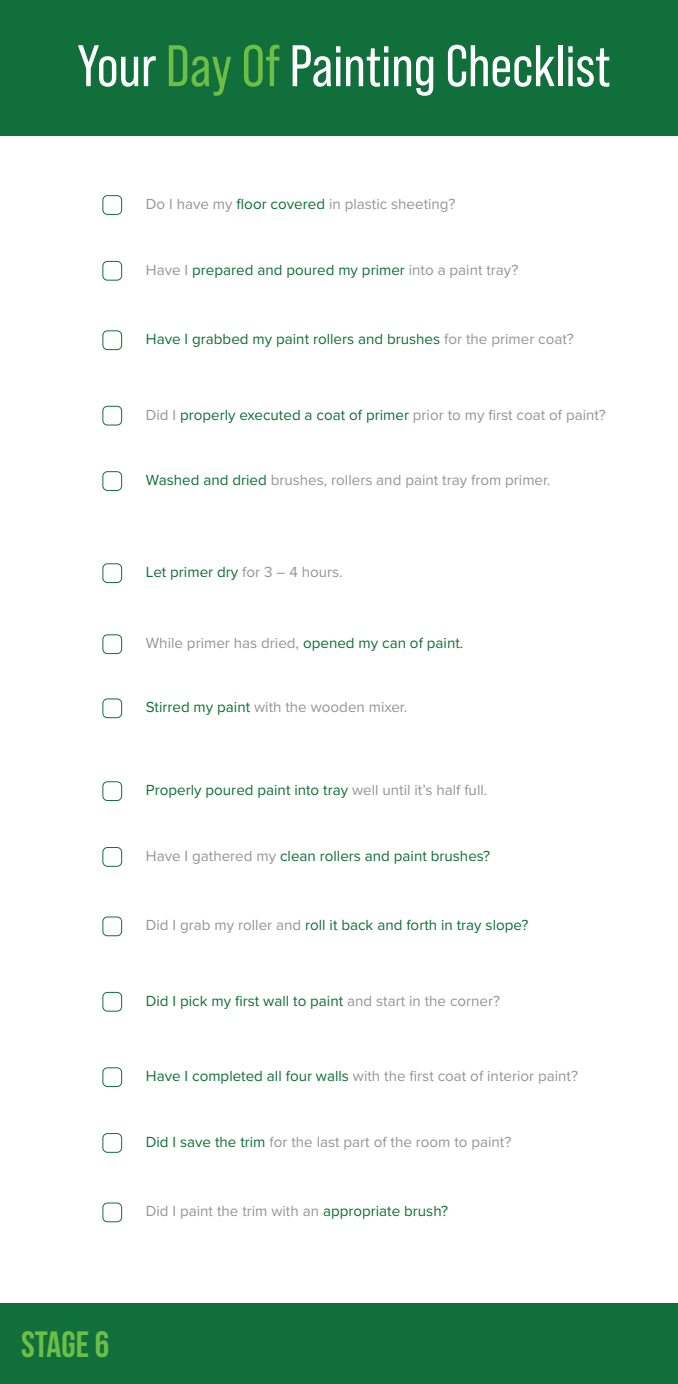
<style>
.page{position:relative;width:678px;height:1384px;background:#fff}
.page>*{position:absolute;margin:0;border:0;box-sizing:border-box;transform-origin:0 0}
.t1{font:58.4px "Bebas Neue Pro";color:#fff}
.t2{font:700 36.6px "Bebas Neue";color:#6dbe46}
.t3{font:15.2px "Proxima Nova";color:#939598}
.t4{font:15.2px "Proxima Nova";color:#106f3a}
.s1{color:#6dbe46}
.s2{color:#106f3a}
.s3{color:#939598}
</style>
<div class="page">
<div style="left:0;top:0;width:677px;height:135px;background:#106f3a"></div>
<div style="left:0;top:1303px;width:677px;height:80px;background:#106f3a"></div>
<div style="left:102px;top:471px;width:20px;height:20px;border:1px solid #106f3a;border-radius:5px"></div>
<div style="left:102px;top:634px;width:20px;height:20px;border:1px solid #106f3a;border-radius:5px"></div>
<div style="left:102px;top:195px;width:20px;height:20px;border:1px solid #106f3a;border-radius:5px"></div>
<div style="left:102px;top:330px;width:20px;height:20px;border:1px solid #106f3a;border-radius:5px"></div>
<div style="left:102px;top:563px;width:20px;height:20px;border:1px solid #106f3a;border-radius:5px"></div>
<div style="left:102px;top:406px;width:20px;height:19px;border:1px solid #106f3a;border-radius:5px"></div>
<div style="left:102px;top:698px;width:20px;height:20px;border:1px solid #106f3a;border-radius:5px"></div>
<div style="left:102px;top:261px;width:20px;height:20px;border:1px solid #106f3a;border-radius:5px"></div>
<div style="left:102px;top:781px;width:20px;height:20px;border:1px solid #106f3a;border-radius:5px"></div>
<div style="left:102px;top:916px;width:20px;height:20px;border:1px solid #106f3a;border-radius:5px"></div>
<div style="left:102px;top:991px;width:20px;height:20px;border:1px solid #106f3a;border-radius:5px"></div>
<div style="left:102px;top:847px;width:20px;height:19px;border:1px solid #106f3a;border-radius:5px"></div>
<div style="left:102px;top:1067px;width:20px;height:20px;border:1px solid #106f3a;border-radius:5px"></div>
<div style="left:102px;top:1202px;width:20px;height:20px;border:1px solid #106f3a;border-radius:5px"></div>
<div style="left:102px;top:1133px;width:20px;height:19px;border:1px solid #106f3a;border-radius:5px"></div>
<h1 class="t1" style="left:77px;top:33px;width:534px">Your <span class="s1">Day Of</span> Painting Checklist</h1>
<p class="t3" style="left:146px;top:192px;width:311px">Do I have my <span class="s2">floor covered</span> in plastic sheeting?</p>
<p class="t4" style="left:146px;top:258px;width:374px"><span class="s3">Have I</span> prepared and poured my primer <span class="s3">into a paint tray?</span></p>
<p class="t4" style="left:146px;top:328px;width:429px">Have I grabbed my paint rollers and brushes <span class="s3">for the primer coat?</span></p>
<p class="t3" style="left:146px;top:403px;width:461px">Did I <span class="s2">properly executed a coat of primer</span> prior to my first coat of paint?</p>
<p class="t3" style="left:146px;top:468px;width:406px"><span class="s2">Washed and dried</span> brushes, rollers and paint tray from primer.</p>
<p class="t4" style="left:146px;top:560px;width:198px">Let primer dry <span class="s3">for 3 – 4 hours.</span></p>
<p class="t3" style="left:146px;top:631px;width:319px">While primer has dried, <span class="s2">opened my can of paint.</span></p>
<p class="t3" style="left:146px;top:695px;width:263px"><span class="s2">Stirred my paint</span> with the wooden mixer.</p>
<p class="t4" style="left:146px;top:778px;width:343px">Properly poured paint into tray <span class="s3">well until it’s half full.</span></p>
<p class="t4" style="left:146px;top:844px;width:346px"><span class="s3">Have I gathered my</span> clean rollers and paint brushes?</p>
<p class="t4" style="left:146px;top:913px;width:384px"><span class="s3">Did I grab my roller and</span> roll it back and forth in tray slope?</p>
<p class="t4" style="left:146px;top:989px;width:355px">Did I pick my first wall to paint <span class="s3">and start in the corner?</span></p>
<p class="t3" style="left:146px;top:1064px;width:433px"><span class="s2">Have I completed all four walls</span> with the first coat of interior paint?</p>
<p class="t3" style="left:146px;top:1130px;width:367px"><span class="s2">Did I save the trim</span> for the last part of the room to paint?</p>
<p class="t3" style="left:146px;top:1199px;width:304px">Did I paint the trim with an <span class="s2">appropriate brush?</span></p>
<h2 class="t2" style="left:21px;top:1323px;width:90px">STAGE 6</h2>
</div>
